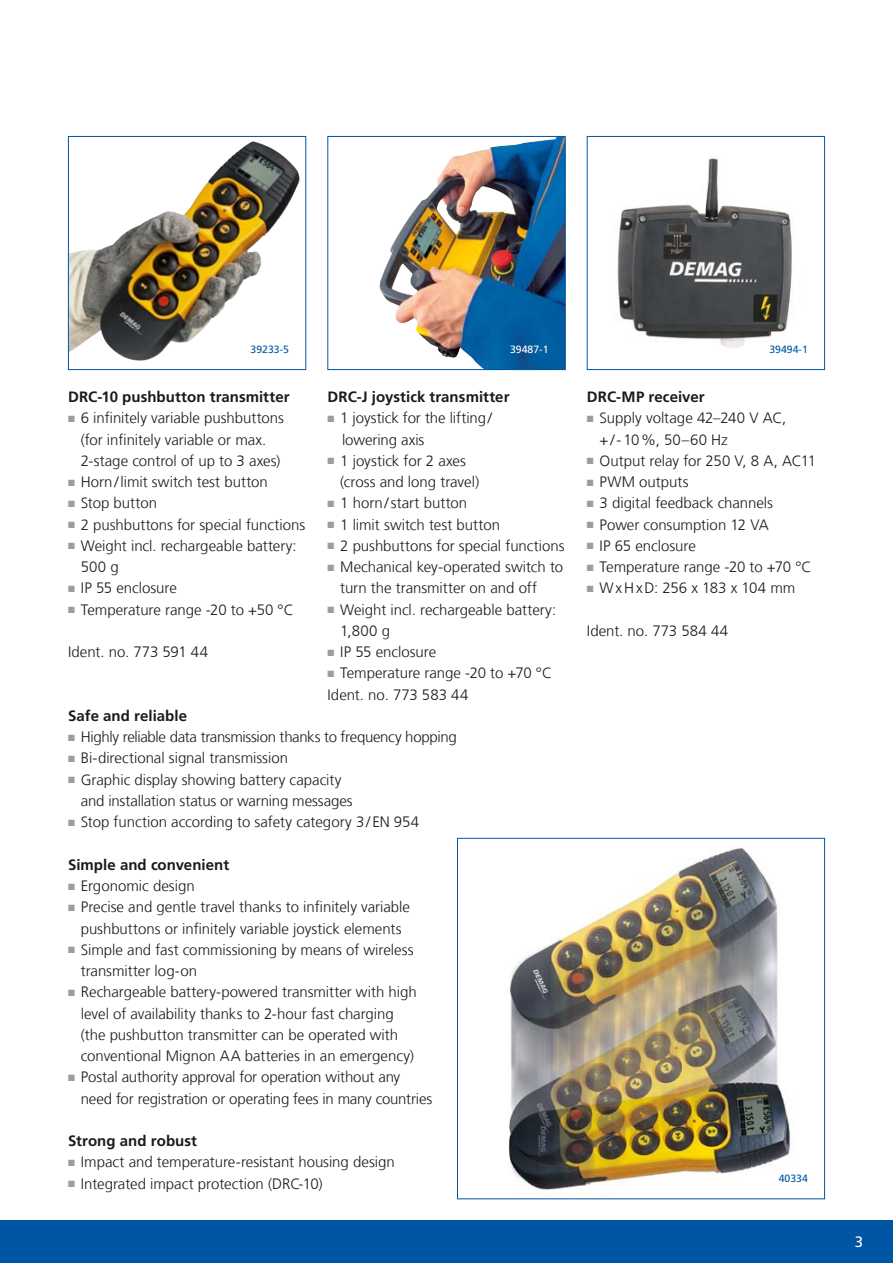
<style>
.page{position:relative;width:893px;height:1263px;background:#fff}
.page>*{position:absolute;margin:0;border:0;box-sizing:border-box;transform-origin:0 0}
.t1{font:300 15px/21.3px "Frutiger LT Com";letter-spacing:-.005em;color:#1a1a18}
.t2{font:700 15px "Frutiger LT Com";letter-spacing:.005em;color:#1a1a18}
.t3{font:300 15px "Frutiger LT Com";letter-spacing:-.025em;color:#1a1a18}
.t4{font:15px "Frutiger LT Com";color:#fff}
.t5{font:10.5px "Frutiger LT Com";color:#0055a4}
.t6{font:10.5px "Frutiger LT Com";color:#fff}
.s1{color:#9c9d9d}
</style>
<div class="page">
<div style="left:0;top:1220px;width:893px;height:43px;background:#0055a4"></div>
<img style="left:70px;top:141px;width:230px;height:220px">
<img style="left:230px;top:141px;width:23px;height:17px">
<div style="left:68px;top:136px;width:238px;height:234px;border:1px solid #0055a4"></div>
<img style="left:508px;top:847px;width:283px;height:349px">
<div style="left:457px;top:838px;width:368px;height:361px;border:1px solid #0055a4"></div>
<img style="left:379px;top:138px;width:185px;height:230px">
<div style="left:327px;top:136px;width:239px;height:234px;border:1px solid #0055a4"></div>
<img style="left:617px;top:158px;width:175px;height:190px">
<div style="left:587px;top:136px;width:238px;height:234px;border:1px solid #0055a4"></div>
<p class="t5" style="left:251px;top:343px;width:40px">39233-5</p>
<p class="t6" style="left:510px;top:343px;width:40px">39487-1</p>
<p class="t5" style="left:769px;top:343px;width:40px">39494-1</p>
<p class="t2" style="left:68px;top:388px;width:223px">DRC-10 pushbutton transmitter</p>
<p class="t1" style="left:81px;top:407px;width:205px;text-indent:-13px"><span class="s1">■</span> 6 infinitely variable pushbuttons (for infinitely variable or max.<br>2-stage control of up to 3 axes)</p>
<p class="t1" style="left:68px;top:471px;width:201px"><span class="s1">■</span> Horn/limit switch test button</p>
<p class="t1" style="left:68px;top:493px;width:90px"><span class="s1">■</span> Stop button</p>
<p class="t1" style="left:68px;top:514px;width:239px"><span class="s1">■</span> 2 pushbuttons for special functions</p>
<p class="t1" style="left:81px;top:535px;width:217px;text-indent:-13px"><span class="s1">■</span> Weight incl. rechargeable battery:<br>500 g</p>
<p class="t1" style="left:68px;top:578px;width:110px"><span class="s1">■</span> IP 55 enclosure</p>
<p class="t1" style="left:68px;top:599px;width:227px"><span class="s1">■</span> Temperature range -20 to +50 °C</p>
<p class="t1" style="left:68px;top:641px;width:142px">Ident. no. 773 591 44</p>
<p class="t2" style="left:327px;top:388px;width:184px">DRC-J joystick transmitter</p>
<p class="t1" style="left:342px;top:407px;width:151px;text-indent:-15px"><span class="s1">■</span> 1 joystick for the lifting/ lowering axis</p>
<p class="t1" style="left:340px;top:450px;width:141px;text-indent:-13px"><span class="s1">■</span> 1 joystick for 2 axes (cross and long travel)</p>
<p class="t1" style="left:327px;top:493px;width:141px"><span class="s1">■</span> 1 horn/start button</p>
<p class="t1" style="left:327px;top:514px;width:174px"><span class="s1">■</span> 1 limit switch test button</p>
<p class="t1" style="left:327px;top:535px;width:239px"><span class="s1">■</span> 2 pushbuttons for special functions</p>
<p class="t1" style="left:340px;top:556px;width:225px;text-indent:-13px"><span class="s1">■</span> Mechanical key-operated switch to turn the transmitter on and off</p>
<p class="t1" style="left:340px;top:599px;width:217px;text-indent:-13px"><span class="s1">■</span> Weight incl. rechargeable battery:<br>1,800 g</p>
<p class="t1" style="left:327px;top:641px;width:110px"><span class="s1">■</span> IP 55 enclosure</p>
<p class="t1" style="left:327px;top:663px;width:226px"><span class="s1">■</span> Temperature range -20 to +70 °C<br>Ident. no. 773 583 44</p>
<p class="t2" style="left:68px;top:707px;width:121px">Safe and reliable</p>
<p class="t3" style="left:68px;top:728px;width:390px"><span class="s1">■</span> Highly reliable data transmission thanks to frequency hopping</p>
<p class="t1" style="left:68px;top:748px;width:222px"><span class="s1">■</span> Bi-directional signal transmission</p>
<p class="t1" style="left:81px;top:769px;width:273px;text-indent:-13px"><span class="s1">■</span> Graphic display showing battery capacity and installation status or warning messages</p>
<p class="t1" style="left:68px;top:811px;width:353px"><span class="s1">■</span> Stop function according to safety category 3/EN 954</p>
<p class="t2" style="left:68px;top:856px;width:163px">Simple and convenient</p>
<p class="t1" style="left:68px;top:875px;width:128px"><span class="s1">■</span> Ergonomic design</p>
<p class="t1" style="left:68px;top:896px;width:343px;text-align:center"><span class="s1">■</span> Precise and gentle travel thanks to infinitely variable pushbuttons or infinitely variable joystick elements</p>
<p class="t1" style="left:81px;top:939px;width:334px;text-indent:-13px"><span class="s1">■</span> Simple and fast commissioning by means of wireless transmitter log-on</p>
<p class="t1" style="left:81px;top:981px;width:337px;text-indent:-13px"><span class="s1">■</span> Rechargeable battery-powered transmitter with high level of availability thanks to 2-hour fast charging (the pushbutton transmitter can be operated with conventional Mignon AA batteries in an emergency)</p>
<p class="t1" style="left:81px;top:1067px;width:353px;text-indent:-13px"><span class="s1">■</span> Postal authority approval for operation without any need for registration or operating fees in many countries</p>
<p class="t2" style="left:68px;top:1132px;width:131px">Strong and robust</p>
<p class="t1" style="left:68px;top:1152px;width:328px"><span class="s1">■</span> Impact and temperature-resistant housing design</p>
<p class="t1" style="left:68px;top:1173px;width:256px"><span class="s1">■</span> Integrated impact protection (DRC-10)</p>
<p class="t2" style="left:587px;top:388px;width:119px">DRC-MP receiver</p>
<p class="t1" style="left:600px;top:407px;width:188px;text-indent:-13px"><span class="s1">■</span> Supply voltage 42–240 V AC, +/-10%, 50–60 Hz</p>
<p class="t1" style="left:587px;top:450px;width:231px"><span class="s1">■</span> Output relay for 250 V, 8 A, AC11</p>
<p class="t1" style="left:587px;top:471px;width:103px"><span class="s1">■</span> PWM outputs</p>
<p class="t1" style="left:587px;top:493px;width:188px"><span class="s1">■</span> 3 digital feedback channels</p>
<p class="t1" style="left:587px;top:514px;width:183px"><span class="s1">■</span> Power consumption 12 VA</p>
<p class="t1" style="left:587px;top:535px;width:111px"><span class="s1">■</span> IP 65 enclosure</p>
<p class="t1" style="left:587px;top:556px;width:226px"><span class="s1">■</span> Temperature range -20 to +70 °C</p>
<p class="t1" style="left:587px;top:578px;width:210px"><span class="s1">■</span> WxHxD: 256 x 183 x 104 mm</p>
<p class="t1" style="left:587px;top:620px;width:143px">Ident. no. 773 584 44</p>
<p class="t5" style="left:779px;top:1172px;width:31px">40334</p>
<p class="t4" style="left:855px;top:1233px;width:10px">3</p>
</div>
